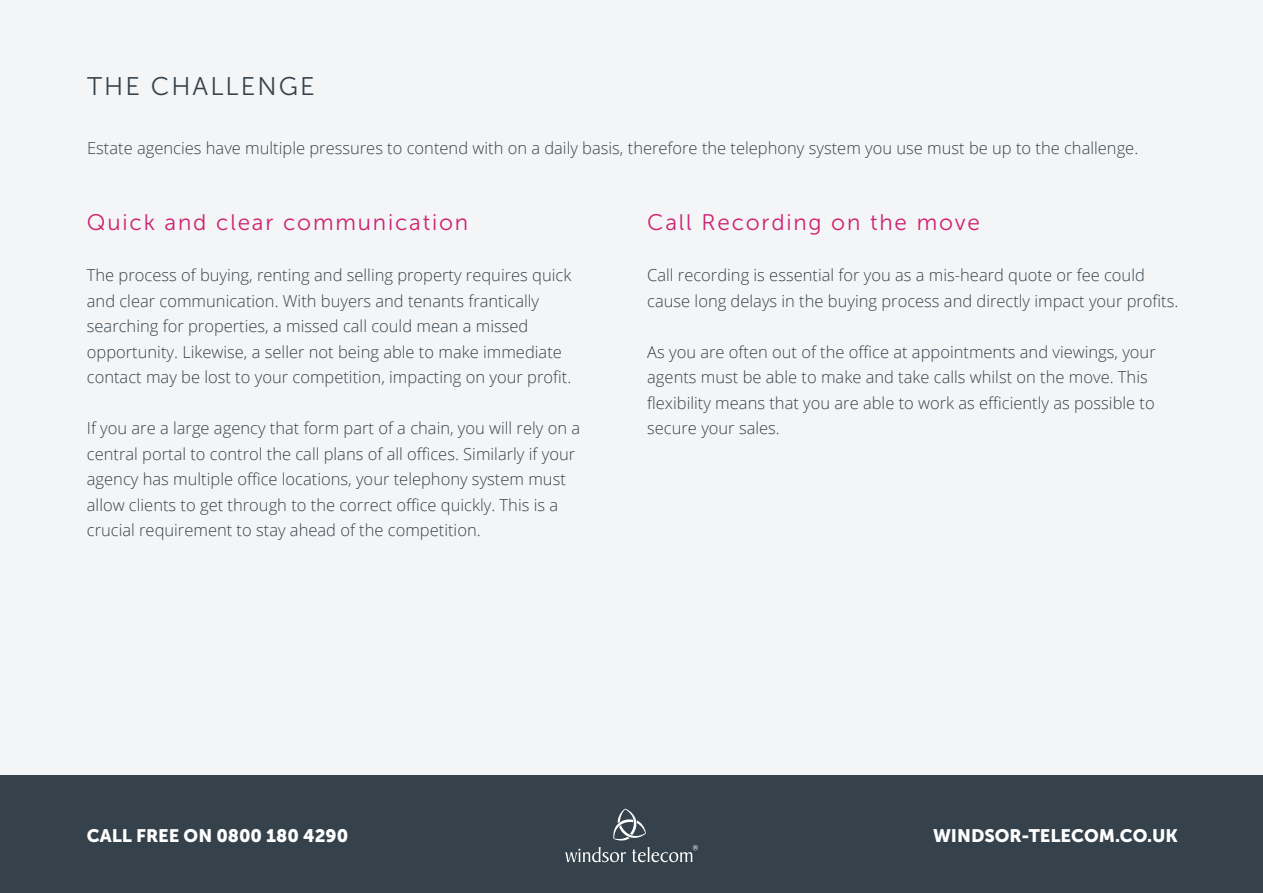
<style>
.page{position:relative;width:1263px;height:893px;background:#f4f5f7}
.page>*{position:absolute;margin:0;border:0;box-sizing:border-box;transform-origin:0 0}
.t1{font:25.5px "Museo Sans 300";letter-spacing:.08em;color:#35424b}
.t2{font:22.5px "Museo Sans 300";letter-spacing:.08em;color:#ce2272}
.t3{font:18px "Museo Sans 900";color:#fff}
.t4{font:300 16.5px/25.5px "Open Sans";color:#35424b}
</style>
<div class="page">
<div style="left:0;top:776px;width:1263px;height:117px;background:#35424b"></div>
<svg style="left:565px;top:809px;width:133px;height:53px"></svg>
<h1 class="t1" style="left:87px;top:73px;width:229px">THE CHALLENGE</h1>
<p class="t4" style="left:87px;top:135px;width:1052px">Estate agencies have multiple pressures to contend with on a daily basis, therefore the telephony system you use must be up to the challenge.</p>
<h2 class="t2" style="left:87px;top:210px;width:383px">Quick and clear communication</h2>
<p class="t4" style="left:87px;top:262px;width:486px">The process of buying, renting and selling property requires quick and clear communication. With buyers and tenants frantically searching for properties, a missed call could mean a missed opportunity. Likewise, a seller not being able to make immediate contact may be lost to your competition, impacting on your profit.</p>
<p class="t4" style="left:87px;top:415px;width:495px">If you are a large agency that form part of a chain, you will rely on a central portal to control the call plans of all offices. Similarly if your agency has multiple office locations, your telephony system must allow clients to get through to the correct office quickly. This is a crucial requirement to stay ahead of the competition.</p>
<h2 class="t2" style="left:647px;top:210px;width:334px">Call Recording on the move</h2>
<p class="t4" style="left:647px;top:262px;width:533px">Call recording is essential for you as a mis-heard quote or fee could cause long delays in the buying process and directly impact your profits.</p>
<p class="t4" style="left:647px;top:339px;width:510px">As you are often out of the office at appointments and viewings, your agents must be able to make and take calls whilst on the move. This flexibility means that you are able to work as efficiently as possible to secure your sales.</p>
<p class="t3" style="left:87px;top:825px;width:263px">CALL FREE ON 0800 180 4290</p>
<p class="t3" style="left:933px;top:825px;width:246px">WINDSOR-TELECOM.CO.UK</p>
</div>
